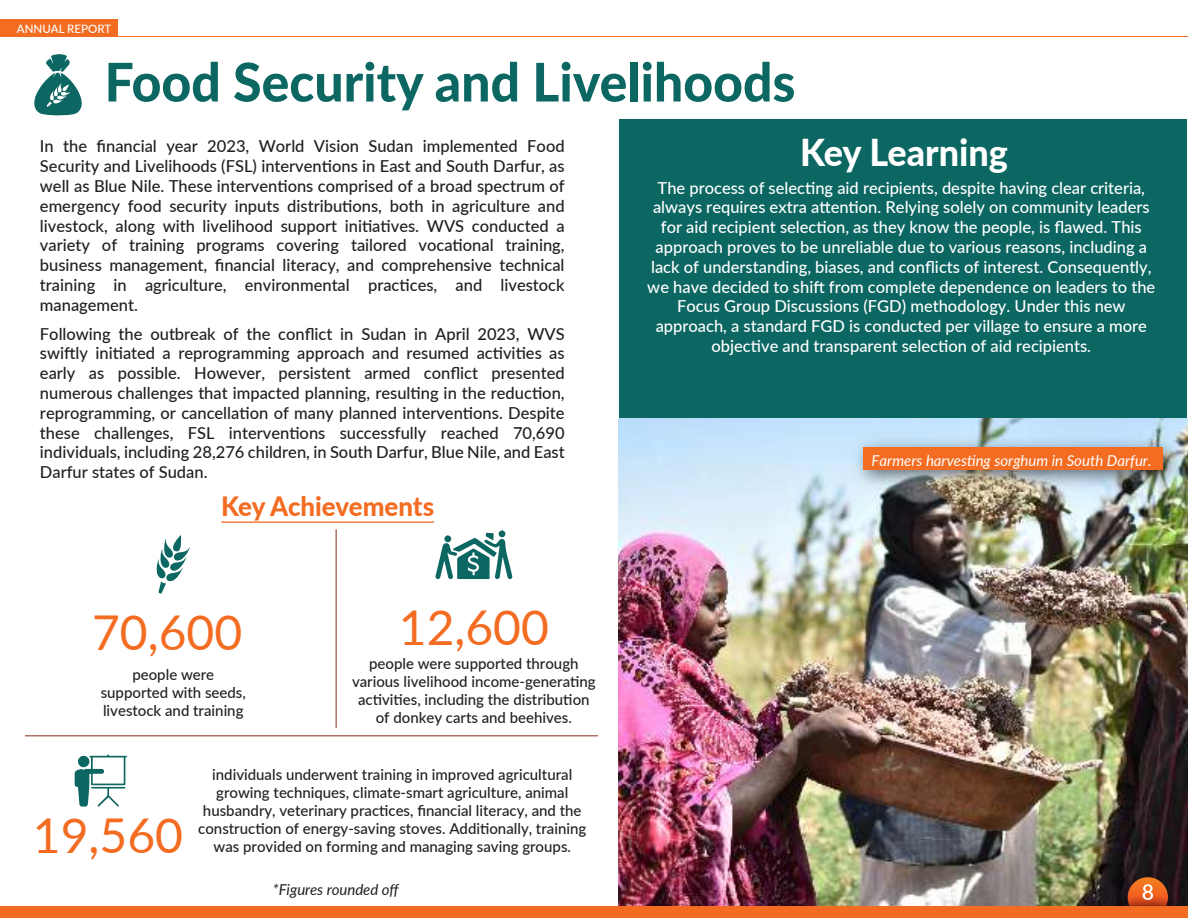
<style>
.page{position:relative;width:1188px;height:918px;background:#fff}
.page>*{position:absolute;margin:0;border:0;box-sizing:border-box;transform-origin:0 0}
.t1{font:800 53.25px "Lato";color:#0c6662}
.t2{font:48px "Lato";color:#f36c21}
.t3{font:800 37.05px "Lato";color:#fff}
.t4{font:800 26.7px "Lato";color:#f36c21}
.t5{font:500 16.5px/19.8px "Lato";color:#231f20;text-align:justify}
.t6{font:500 16.5px/19.8px "Lato";color:#fff;text-align:center}
.t7{font:500 15px/18px "Lato";color:#231f20;text-align:center}
.t8{font:italic 15px "Lato";color:#fff}
.t9{font:italic 15px "Lato";color:#231f20}
.t10{font:500 11.55px "Lato";color:#fff}
</style>
<div class="page">
<img style="left:619px;top:418px;width:569px;height:488px">
<div style="left:0;top:19px;width:118px;height:18px;background:#f36c21"></div>
<hr style="left:0;top:36px;width:1188px;height:1px;background:#f36c21">
<hr style="left:221px;top:521px;width:213px;height:2px;background:#f36c21">
<div style="left:619px;top:119px;width:568px;height:299px;background:#0c6662"></div>
<svg style="left:156px;top:535px;width:34px;height:59px"></svg>
<div style="left:0;top:906px;width:1188px;height:12px;background:#f36c21"></div>
<svg style="left:34px;top:54px;width:48px;height:62px"></svg>
<hr style="left:336px;top:529px;width:1px;height:199px;background:#84301a">
<hr style="left:25px;top:735px;width:573px;height:1px;background:#84301a">
<img style="left:845px;top:430px;width:343px;height:67px">
<div style="left:863px;top:448px;width:300px;height:22px;background:#f36c21"></div>
<div style="left:499px;top:530px;width:6px;height:7px;background:#0c6662;border-radius:50%"></div>
<svg style="left:435px;top:533px;width:78px;height:46px"></svg>
<svg style="left:75px;top:754px;width:52px;height:53px"></svg>
<div style="left:78px;top:756px;width:11px;height:11px;background:#0c6662;border-radius:50%"></div>
<svg style="left:1105px;top:877px;width:83px;height:29px;background:#6d3722"></svg>
<p class="t10" style="left:17px;top:20px;width:96px">ANNUAL REPORT</p>
<h1 class="t1" style="left:105px;top:43px;width:692px">Food Security and Livelihoods</h1>
<p class="t5" style="left:40px;top:136px;width:526px">In the financial year 2023, World Vision Sudan implemented Food Security and Livelihoods (FSL) interventions in East and South Darfur, as well as Blue Nile. These interventions comprised of a broad spectrum of emergency food security inputs distributions, both in agriculture and livestock, along with livelihood support initiatives. WVS conducted a variety of training programs covering tailored vocational training, business management, financial literacy, and comprehensive technical training in agriculture, environmental practices, and livestock management.</p>
<p class="t5" style="left:40px;top:323px;width:526px">Following the outbreak of the conflict in Sudan in April 2023, WVS swiftly initiated a reprogramming approach and resumed activities as early as possible. However, persistent armed conflict presented numerous challenges that impacted planning, resulting in the reduction, reprogramming, or cancellation of many planned interventions. Despite these challenges, FSL interventions successfully reached 70,690 individuals, including 28,276 children, in South Darfur, Blue Nile, and East Darfur states of Sudan.</p>
<h3 class="t4" style="left:221px;top:486px;width:214px">Key Achievements</h3>
<h2 class="t2" style="left:92px;top:598px;width:152px">70,600</h2>
<h2 class="t2" style="left:399px;top:593px;width:152px">12,600</h2>
<p class="t7" style="left:101px;top:665px;width:147px">people were supported with seeds, livestock and training</p>
<p class="t7" style="left:352px;top:654px;width:245px">people were supported through various livelihood income-generating activities, including the distribution of donkey carts and beehives.</p>
<h2 class="t2" style="left:33px;top:801px;width:152px">19,560</h2>
<p class="t7" style="left:198px;top:765px;width:390px">individuals underwent training in improved agricultural growing techniques, climate-smart agriculture, animal husbandry, veterinary practices, financial literacy, and the construction of energy-saving stoves. Additionally, training was provided on forming and managing saving groups.</p>
<p class="t9" style="left:273px;top:878px;width:128px">*Figures rounded off</p>
<h3 class="t3" style="left:800px;top:125px;width:209px">Key Learning</h3>
<p class="t6" style="left:647px;top:177px;width:510px">The process of selecting aid recipients, despite having clear criteria, always requires extra attention. Relying solely on community leaders for aid recipient selection, as they know the people, is flawed. This approach proves to be unreliable due to various reasons, including a lack of understanding, biases, and conflicts of interest. Consequently, we have decided to shift from complete dependence on leaders to the Focus Group Discussions (FGD) methodology. Under this new approach, a standard FGD is conducted per village to ensure a more objective and transparent selection of aid recipients.</p>
<p class="t8" style="left:872px;top:449px;width:281px">Farmers harvesting sorghum in South Darfur.</p>
</div>
